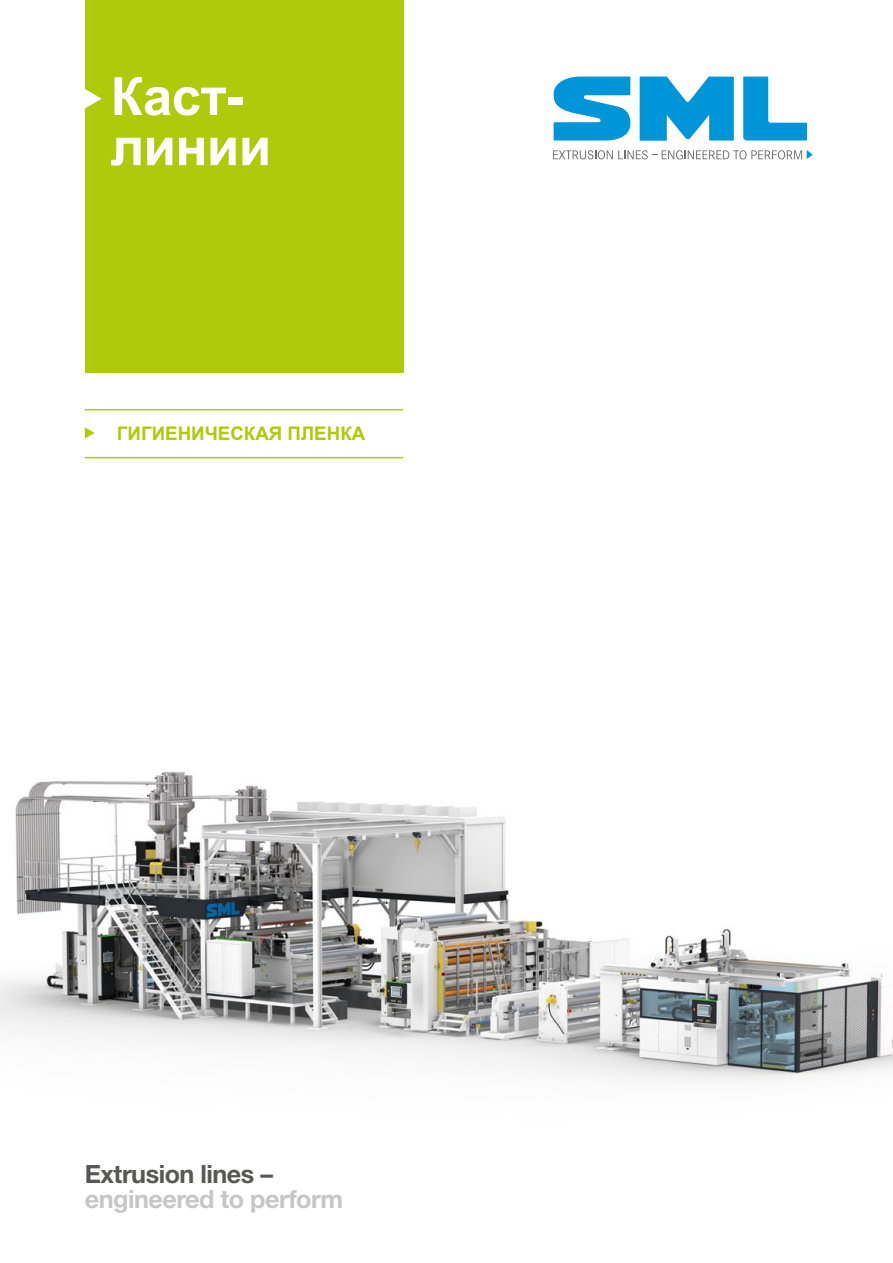
<style>
.page{position:relative;width:893px;height:1263px;background:#fff}
.page>*{position:absolute;margin:0;border:0;box-sizing:border-box;transform-origin:0 0}
.t1{font:700 52.8px/50.1px "Arial";letter-spacing:-.01em;color:#fff}
.t2{font:700 25.2px "Helvetica Neue LT Std";letter-spacing:-.02em;color:#c6c6c6}
.t3{font:700 25.2px "Helvetica Neue LT Std";letter-spacing:-.02em;color:#575756}
.t4{font:700 18.75px "Arial";color:#afca0b}
</style>
<div class="page">
<img style="left:0;top:771px;width:893px;height:310px">
<svg style="left:743px;top:77px;width:64px;height:63px"></svg>
<svg style="left:640px;top:77px;width:94px;height:64px"></svg>
<svg style="left:553px;top:77px;width:77px;height:63px"></svg>
<svg style="left:553px;top:150px;width:260px;height:9px"></svg>
<div style="left:85px;top:0;width:318px;height:373px;background:#afca0b"></div>
<svg style="left:85px;top:89px;width:17px;height:19px"></svg>
<svg style="left:85px;top:427px;width:10px;height:12px"></svg>
<hr style="left:85px;top:409px;width:318px;height:1px;background:#afca0b">
<hr style="left:85px;top:457px;width:318px;height:1px;background:#afca0b">
<h1 class="t1" style="left:111px;top:73px;width:162px">Каст&shy;линии</h1>
<p class="t4" style="left:117px;top:421px;width:250px">ГИГИЕНИЧЕСКАЯ ПЛЕНКА</p>
<h2 class="t3" style="left:85px;top:1158px;width:190px">Extrusion lines –</h2>
<h2 class="t2" style="left:85px;top:1183px;width:260px">engineered to perform</h2>
</div>
